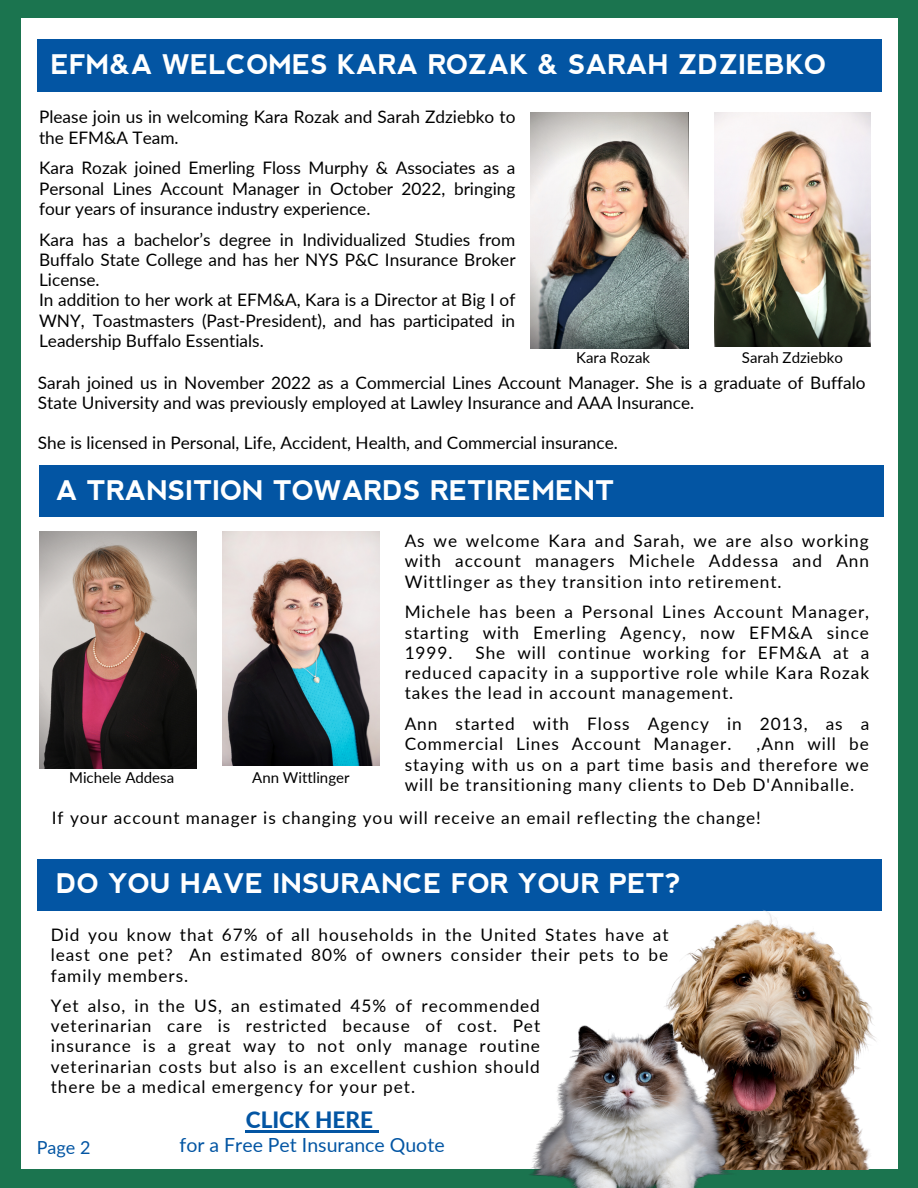
<style>
.page{position:relative;width:918px;height:1188px;background:#1b744f}
.page>*{position:absolute;margin:0;border:0;box-sizing:border-box;transform-origin:0 0}
.t1{font:700 27px "Nevis";color:#fff}
.t2{font:800 22.5px "Lato";color:#0355a3}
.t3{font:19.5px "Lato";color:#0355a3}
.t4{font:18px "Lato";color:#0355a3}
.t5{font:17.25px/20.2px "Lato";color:#000;text-align:justify}
.t6{font:17.25px/20.2px "Lato";letter-spacing:.055em;color:#000}
.t7{font:15px "Lato";color:#000}
</style>
<div class="page">
<div style="left:21px;top:18px;width:876px;height:1151px;background:#fff"></div>
<div style="left:37px;top:40px;width:845px;height:52px;background:#0355a3"></div>
<div style="left:37px;top:859px;width:845px;height:52px;background:#0355a3"></div>
<img style="left:531px;top:112px;width:157px;height:236px">
<img style="left:714px;top:112px;width:157px;height:234px">
<div style="left:39px;top:465px;width:845px;height:52px;background:#0355a3"></div>
<svg style="left:39px;top:532px;width:157px;height:236px;background:#7d6965"></svg>
<img style="left:223px;top:532px;width:156px;height:234px">
<img style="left:664px;top:910px;width:212px;height:260px">
<img style="left:530px;top:1020px;width:212px;height:168px">
<hr style="left:246px;top:1130px;width:127px;height:3px;background:#0355a3">
<svg style="left:373px;top:1130px;width:5px;height:3px"></svg>
<h1 class="t1" style="left:51px;top:49px;width:777px">EFM&amp;A WELCOMES KARA ROZAK &amp; SARAH ZDZIEBKO</h1>
<p class="t5" style="left:39px;top:107px;width:478px">Please join us in welcoming Kara Rozak and Sarah Zdziebko to the EFM&amp;A Team.</p>
<p class="t5" style="left:39px;top:158px;width:478px">Kara Rozak joined Emerling Floss Murphy &amp; Associates as a Personal Lines Account Manager in October 2022, bringing four years of insurance industry experience.</p>
<p class="t5" style="left:39px;top:229px;width:478px;text-align:left">Kara has a bachelor’s degree in Individualized Studies from Buffalo State College and has her NYS P&amp;C Insurance Broker License.<br>In addition to her work at EFM&amp;A, Kara is a Director at Big I of WNY, Toastmasters (Past-President), and has participated in Leadership Buffalo Essentials.</p>
<p class="t5" style="left:38px;top:372px;width:829px">Sarah joined us in November 2022 as a Commercial Lines Account Manager. She is a graduate of Buffalo<br>State University and was previously employed at Lawley Insurance and AAA Insurance.</p>
<p class="t5" style="left:38px;top:433px;width:582px">She is licensed in Personal, Life, Accident, Health, and Commercial insurance.</p>
<h1 class="t1" style="left:56px;top:475px;width:560px">A TRANSITION TOWARDS RETIREMENT</h1>
<p class="t7" style="left:576px;top:349px;width:75px">Kara Rozak</p>
<p class="t7" style="left:742px;top:348px;width:102px">Sarah Zdziebko</p>
<p class="t7" style="left:69px;top:768px;width:107px">Michele Addesa</p>
<p class="t7" style="left:252px;top:768px;width:99px">Ann Wittlinger</p>
<p class="t5" style="left:405px;top:530px;width:466px">As we welcome Kara and Sarah, we are also working with account managers Michele Addessa and Ann Wittlinger as they transition into retirement.</p>
<p class="t5" style="left:405px;top:602px;width:466px">Michele has been a Personal Lines Account Manager, starting with Emerling Agency, now EFM&amp;A since 1999.</p>
<p class="t5" style="left:405px;top:642px;width:466px;text-indent:71px">She will continue working for EFM&amp;A at a reduced capacity in a supportive role while Kara Rozak takes the lead in account management.</p>
<p class="t6" style="left:405px;top:713px;width:466px">Ann started with Floss Agency in 2013, as a<br>Commercial Lines Account Manager.</p>
<p class="t5" style="left:405px;top:734px;width:466px;text-indent:352px">,Ann will be staying with us on a part time basis and therefore we will be transitioning many clients to Deb D'Anniballe.</p>
<p class="t6" style="left:52px;top:807px;width:711px">If your account manager is changing you will receive an email reflecting the change!</p>
<h1 class="t1" style="left:56px;top:869px;width:627px">DO YOU HAVE INSURANCE FOR YOUR PET?</h1>
<p class="t5" style="left:51px;top:924px;width:619px">Did you know that 67% of all households in the United States have at least one pet? An estimated 80% of owners consider their pets to be family members.</p>
<p class="t5" style="left:51px;top:995px;width:491px">Yet also, in the US, an estimated 45% of recommended veterinarian care is restricted because of cost. Pet insurance is a great way to not only manage routine veterinarian costs but also is an excellent cushion should there be a medical emergency for your pet.</p>
<p class="t4" style="left:37px;top:1136px;width:55px">Page 2</p>
<h2 class="t2" style="left:246px;top:1106px;width:129px">CLICK HERE</h2>
<p class="t3" style="left:180px;top:1133px;width:267px">for a Free Pet Insurance Quote</p>
</div>
